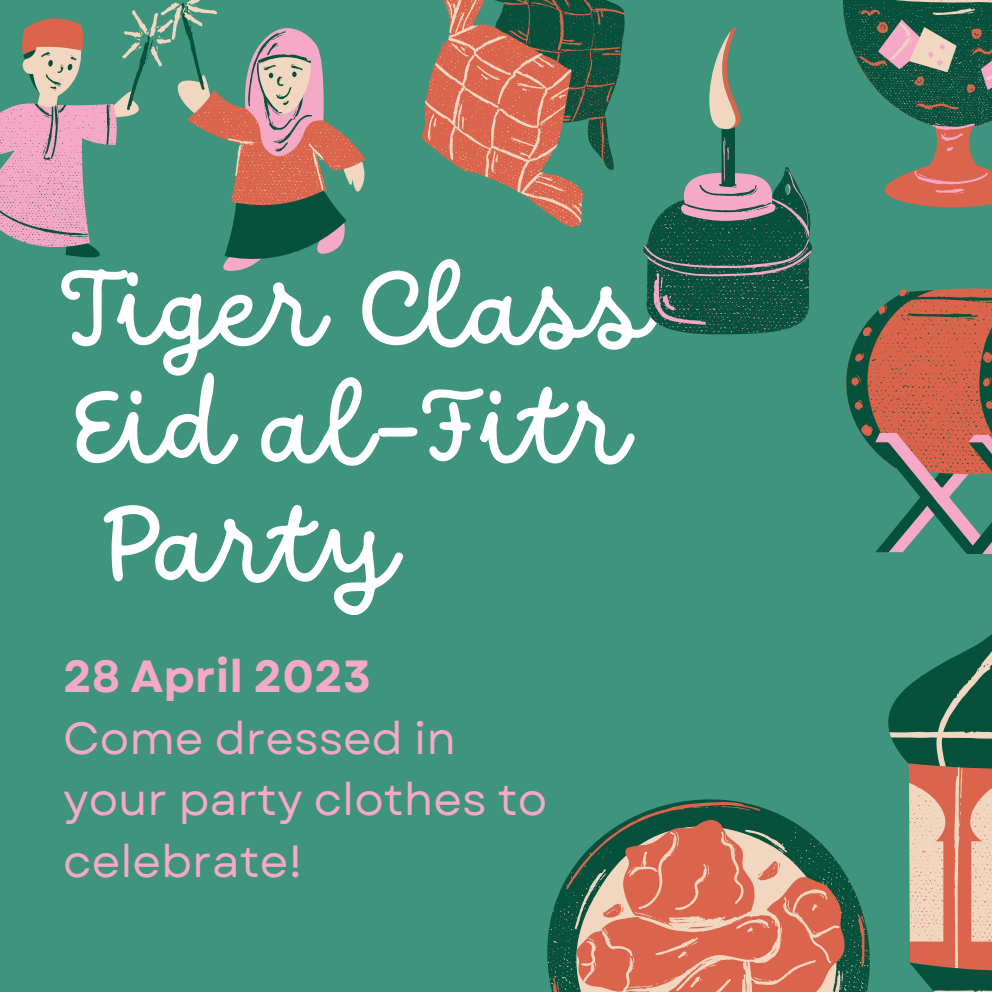
<style>
.page{position:relative;width:992px;height:992px;background:#3e947d}
.page>*{position:absolute;margin:0;border:0;box-sizing:border-box;transform-origin:0 0}
.t1{font:115.25px/118.2px "DO Script Regular";color:#fff}
.t2{font:45px/62px "Garet";color:#f6a9c6}
.t3{font:700 45px "Garet";color:#f6a9c6}
</style>
<div class="page">
<svg style="left:547px;top:915px;width:323px;height:77px"></svg>
<svg style="left:552px;top:799px;width:311px;height:193px"></svg>
<svg style="left:846px;top:288px;width:146px;height:266px"></svg>
<svg style="left:888px;top:716px;width:104px;height:275px;fill:#07503c"></svg>
<svg style="left:933px;top:990px;width:59px;height:2px"></svg>
<svg style="left:889px;top:634px;width:103px;height:338px"></svg>
<svg style="left:0;top:0;width:319px;height:271px"></svg>
<svg style="left:646px;top:27px;width:166px;height:307px"></svg>
<svg style="left:321px;top:27px;width:413px;height:242px"></svg>
<svg style="left:343px;top:0;width:304px;height:267px"></svg>
<svg style="left:843px;top:0;width:149px;height:207px"></svg>
<h1 class="t1" style="left:63px;top:255px;width:609px">Tiger Class'<br>Eid al-Fitr<br>Party</h1>
<p class="t3" style="left:63px;top:643px;width:309px">28 April 2023</p>
<p class="t2" style="left:63px;top:707px;width:485px">Come dressed in your party clothes to celebrate!</p>
</div>
